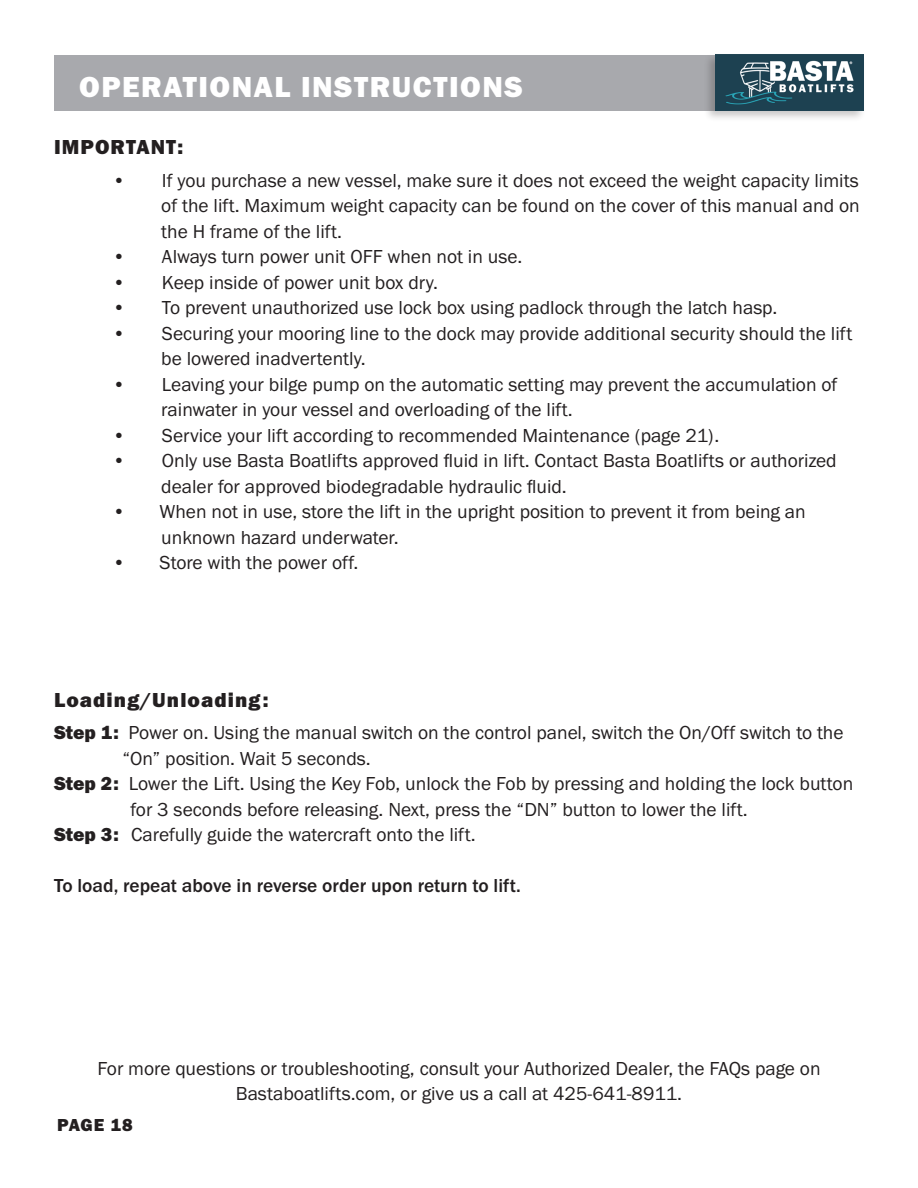
<style>
.page{position:relative;width:918px;height:1188px;background:#fff}
.page>*{position:absolute;margin:0;border:0;box-sizing:border-box;transform-origin:0 0}
.t1{font:30px "Franklin Gothic URW Hea";letter-spacing:.05em;color:#fff}
.t2{font:21px "Franklin Gothic URW Hea";letter-spacing:.05em;color:#231f20}
.t3{font:19.5px/25.5px "Franklin Gothic URW Boo";color:#231f20}
.t4{font:500 19.5px "Franklin Gothic URW";color:#231f20}
.t5{font:18px "Franklin Gothic URW Hea";letter-spacing:.04em;color:#231f20}
.s1{font-family:"Franklin Gothic URW Hea"}
</style>
<div class="page">
<div style="left:54px;top:55px;width:661px;height:56px;background:#a8a9ad"></div>
<div style="left:703px;top:52px;width:163px;height:70px;background:#231f20;opacity:.25"></div>
<img style="left:715px;top:55px;width:149px;height:56px">
<p class="t1" style="left:79px;top:67px;width:445px">OPERATIONAL INSTRUCTIONS</p>
<p class="t2" style="left:54px;top:134px;width:131px">IMPORTANT:</p>
<p class="t3" style="left:112px;top:167px;width:748px">• If you purchase a new vessel, make sure it does not exceed the weight capacity limits</p>
<p class="t3" style="left:161px;top:193px;width:700px">of the lift. Maximum weight capacity can be found on the cover of this manual and on</p>
<p class="t3" style="left:161px;top:218px;width:182px">the H frame of the lift.</p>
<p class="t3" style="left:112px;top:244px;width:411px">• Always turn power unit OFF when not in use.</p>
<p class="t3" style="left:112px;top:269px;width:327px">• Keep inside of power unit box dry.</p>
<p class="t3" style="left:112px;top:295px;width:666px">• To prevent unauthorized use lock box using padlock through the latch hasp.</p>
<p class="t3" style="left:112px;top:320px;width:741px">• Securing your mooring line to the dock may provide additional security should the lift</p>
<p class="t3" style="left:161px;top:346px;width:206px">be lowered inadvertently.</p>
<p class="t3" style="left:112px;top:371px;width:726px">• Leaving your bilge pump on the automatic setting may prevent the accumulation of</p>
<p class="t3" style="left:161px;top:397px;width:413px">rainwater in your vessel and overloading of the lift.</p>
<p class="t3" style="left:112px;top:422px;width:608px">• Service your lift according to recommended Maintenance (page 21).</p>
<p class="t3" style="left:112px;top:448px;width:726px">• Only use Basta Boatlifts approved fluid in lift. Contact Basta Boatlifts or authorized</p>
<p class="t3" style="left:161px;top:473px;width:407px">dealer for approved biodegradable hydraulic fluid.</p>
<p class="t3" style="left:112px;top:499px;width:695px">• When not in use, store the lift in the upright position to prevent it from being an</p>
<p class="t3" style="left:161px;top:524px;width:239px">unknown hazard underwater.</p>
<p class="t3" style="left:112px;top:550px;width:247px">• Store with the power off.</p>
<p class="t2" style="left:54px;top:686px;width:216px">Loading/Unloading:</p>
<p class="t3" style="left:123px;top:720px;width:722px;text-indent:-69px"><span class="s1">Step 1:</span> Power on. Using the manual switch on the control panel, switch the On/Off switch to the “On” position. Wait 5 seconds.</p>
<p class="t3" style="left:54px;top:771px;width:801px"><span class="s1">Step 2:</span> Lower the Lift. Using the Key Fob, unlock the Fob by pressing and holding the lock button</p>
<p class="t3" style="left:130px;top:796px;width:619px">for 3 seconds before releasing. Next, press the “DN” button to lower the lift.</p>
<p class="t3" style="left:54px;top:822px;width:423px"><span class="s1">Step 3:</span> Carefully guide the watercraft onto the lift.</p>
<p class="t4" style="left:54px;top:874px;width:468px">To load, repeat above in reverse order upon return to lift.</p>
<p class="t3" style="left:97px;top:1055px;width:725px;text-align:center">For more questions or troubleshooting, consult your Authorized Dealer, the FAQs page on<br>Bastaboatlifts.com, or give us a call at 425-641-8911.</p>
<p class="t5" style="left:57px;top:1113px;width:77px">PAGE 18</p>
</div>
